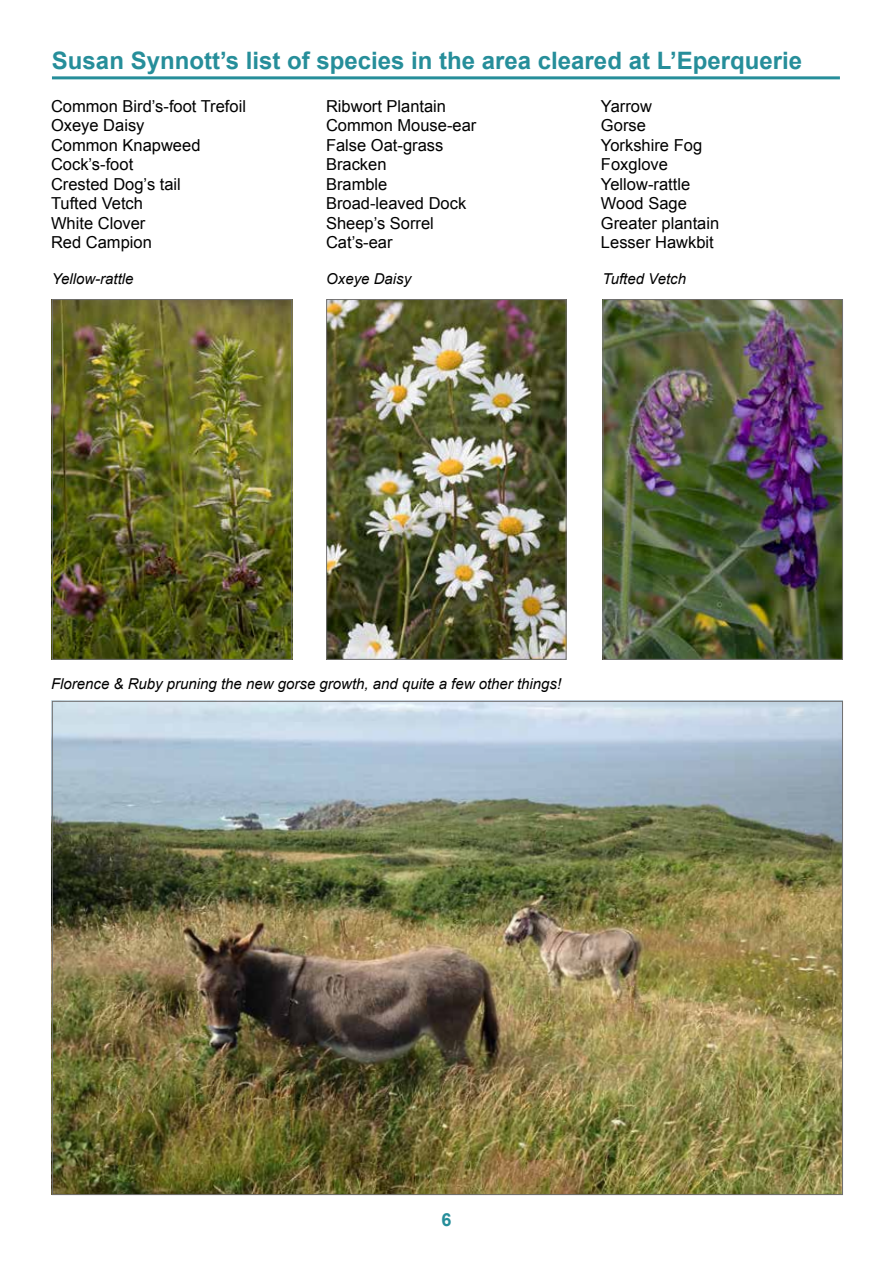
<style>
.page{position:relative;width:893px;height:1263px;background:#fff}
.page>*{position:absolute;margin:0;border:0;box-sizing:border-box;transform-origin:0 0}
.t1{font:700 24px "Arial";color:#268e9a}
.t2{font:700 18px "Arial";color:#268e9a}
.t3{font:16.5px/19.5px "Arial";color:#000}
.t4{font:italic 15px "Arial";color:#000}
</style>
<div class="page">
<hr style="left:52px;top:76px;width:788px;height:3px;background:#268e9a">
<img style="left:54px;top:703px;width:787px;height:490px">
<img style="left:54px;top:301px;width:236px;height:357px">
<div style="left:52px;top:299px;width:240px;height:361px;border:1px solid #706f6f"></div>
<img style="left:328px;top:301px;width:236px;height:357px">
<div style="left:326px;top:299px;width:240px;height:361px;border:1px solid #706f6f"></div>
<img style="left:605px;top:301px;width:236px;height:357px">
<div style="left:603px;top:299px;width:240px;height:361px;border:1px solid #706f6f"></div>
<h1 class="t1" style="left:52px;top:44px;width:752px">Susan Synnott’s list of species in the area cleared at L’Eperquerie</h1>
<p class="t3" style="left:51px;top:96px;width:197px">Common Bird’s-foot Trefoil<br>Oxeye Daisy<br>Common Knapweed<br>Cock’s-foot<br>Crested Dog’s tail<br>Tufted Vetch<br>White Clover<br>Red Campion</p>
<p class="t3" style="left:326px;top:96px;width:152px">Ribwort Plantain<br>Common Mouse-ear<br>False Oat-grass<br>Bracken<br>Bramble<br>Broad-leaved Dock<br>Sheep’s Sorrel<br>Cat’s-ear</p>
<p class="t3" style="left:601px;top:96px;width:120px">Yarrow<br>Gorse<br>Yorkshire Fog<br>Foxglove<br>Yellow-rattle<br>Wood Sage<br>Greater plantain<br>Lesser Hawkbit</p>
<p class="t4" style="left:326px;top:269px;width:87px">Oxeye Daisy</p>
<p class="t4" style="left:603px;top:269px;width:85px">Tufted Vetch</p>
<p class="t4" style="left:52px;top:269px;width:83px">Yellow-rattle</p>
<p class="t4" style="left:51px;top:674px;width:512px">Florence &amp; Ruby pruning the new gorse growth, and quite a few other things!</p>
<p class="t2" style="left:441px;top:1207px;width:12px">6</p>
</div>
